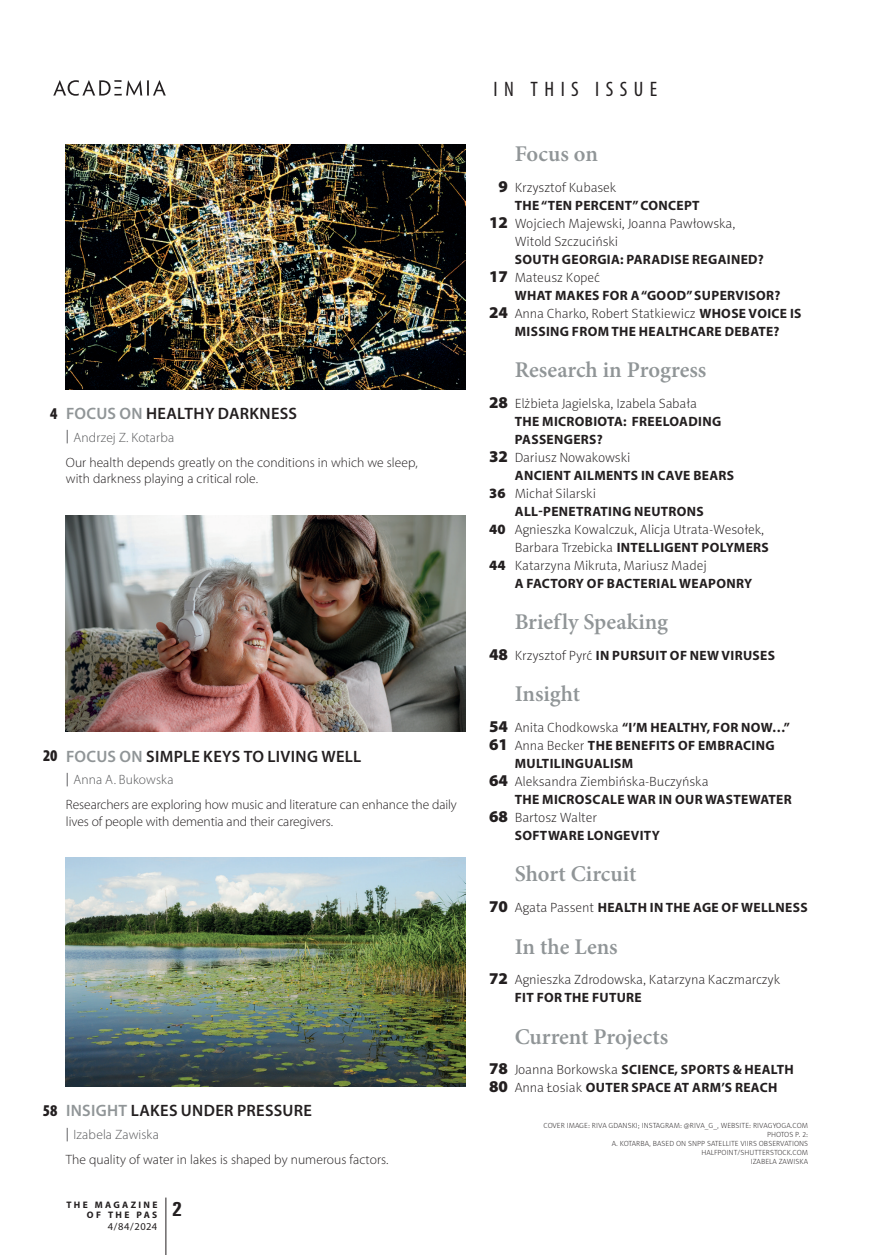
<style>
.page{position:relative;width:872px;height:1255px;background:#fff}
.page>*{position:absolute;margin:0;border:0;box-sizing:border-box;transform-origin:0 0}
.t1{font:600 22.5px "Minion Pro";color:#909597}
.t2{font:condensed 21px "Myriad Pro";letter-spacing:.31em;color:#231f20}
.t3{font:700 condensed 21px "Unitus TEE";color:#231f20}
.t4{font:600 16.5px "Myriad Pro";letter-spacing:.02em;color:#231f20}
.t5{font:900 condensed 16.5px "Berlin Myriad";color:#231f20}
.t6{font:700 13.5px/18px "Myriad Pro";letter-spacing:.025em;color:#231f20}
.t7{font:13.5px/18px "Naomi Sans EFN Thin";color:#231f20}
.t8{font:300 13.5px/25px "Myriad Pro";letter-spacing:.005em;color:#231f20}
.t9{font:10.5px "Myriad Pro";letter-spacing:.045em;color:#231f20}
.t10{font:700 9.45px/10.5px "Myriad Pro";letter-spacing:.245em;color:#231f20;text-align:right}
.t11{font:7.5px/9px "Naomi Sans EFN Thin";letter-spacing:.01em;color:#231f20;text-align:right}
.s1{color:#909597}
.s2{font-weight:400;color:#57585a}
.s3{color:#57585a}
.s4{font-family:"Myriad Pro";font-weight:900;font-size:16.5px;color:#fff}
.s5{font-family:"Myriad Pro";font-weight:900;font-size:16.5px}
.s6{font-family:"Myriad Pro";font-weight:700}
.s7{font-family:"Myriad Pro";font-weight:900;font-size:14.25px}
.s8{font-family:"Naomi Sans EFN Thin";font-weight:400}
.s9{font-weight:900;font-size:16.5px}
</style>
<div class="page">
<hr style="left:166px;top:1197px;width:1px;height:57px;background:#231f20">
<img style="left:66px;top:145px;width:400px;height:244px">
<img style="left:66px;top:515px;width:400px;height:216px">
<img style="left:66px;top:857px;width:400px;height:229px">
<svg style="left:53px;top:80px;width:113px;height:16px"></svg>
<h2 class="t2" style="left:493px;top:76px;width:165px">IN THIS ISSUE</h2>
<p class="t5" style="left:50px;top:404px;width:9px">4</p>
<p class="t4" style="left:66px;top:403px;width:232px"><span class="s1">FOCUS ON</span> HEALTHY DARKNESS</p>
<p class="t8" style="left:66px;top:425px;width:353px"><span class="s2">|</span> <span class="s3">Andrzej Z. Kotarba<br></span>Our health depends greatly on the conditions in which we sleep,</p>
<p class="t8" style="left:66px;top:466px;width:194px">with darkness playing a critical role.</p>
<p class="t5" style="left:43px;top:746px;width:16px">20</p>
<p class="t4" style="left:66px;top:745px;width:297px"><span class="s1">FOCUS ON</span> SIMPLE KEYS TO LIVING WELL</p>
<p class="t8" style="left:66px;top:767px;width:392px"><span class="s2">|</span> <span class="s3">Anna A. Bukowska<br></span>Researchers are exploring how music and literature can enhance the daily</p>
<p class="t8" style="left:66px;top:808px;width:269px">lives of people with dementia and their caregivers.</p>
<p class="t5" style="left:43px;top:1101px;width:16px">58</p>
<p class="t4" style="left:66px;top:1100px;width:247px"><span class="s1">INSIGHT</span> LAKES UNDER PRESSURE</p>
<p class="t8" style="left:66px;top:1121px;width:324px"><span class="s2">|</span> <span class="s3">Izabela Zawiska<br></span>The quality of water in lakes is shaped by numerous factors.</p>
<h1 class="t1" style="left:514px;top:138px;width:85px">Focus on</h1>
<p class="t7" style="left:489px;top:178px;width:129px"><span class="s4">0</span><span class="s5">9</span> Krzysztof Kubasek</p>
<p class="t6" style="left:515px;top:195px;width:186px">THE “TEN PERCENT” CONCEPT</p>
<p class="t7" style="left:514px;top:214px;width:222px;text-indent:-26px"><span class="s5">12</span> Wojciech Majewski, Joanna Pawłowska,<br>Witold Szczuciński</p>
<p class="t6" style="left:515px;top:249px;width:250px">SOUTH GEORGIA: PARADISE REGAINED?</p>
<p class="t7" style="left:489px;top:268px;width:112px"><span class="s5">17</span> Mateusz Kopeć</p>
<p class="t6" style="left:515px;top:285px;width:267px">WHAT MAKES FOR A “GOOD” SUPERVISOR?</p>
<p class="t7" style="left:489px;top:304px;width:314px"><span class="s5">24</span> Anna Charko, Robert Statkiewicz <span class="s6">WHOSE VOICE IS</span></p>
<p class="t6" style="left:515px;top:321px;width:266px">MISSING FROM THE HEALTHCARE DEBATE?</p>
<h1 class="t1" style="left:514px;top:354px;width:193px">Research in Progress</h1>
<p class="t7" style="left:489px;top:394px;width:209px"><span class="s5">28</span> Elżbieta Jagielska, Izabela Sabała</p>
<p class="t6" style="left:515px;top:411px;width:208px">THE MICROBIOTA: FREELOADING<br>PASSENGERS?</p>
<p class="t7" style="left:489px;top:448px;width:143px"><span class="s5">32</span> Dariusz Nowakowski</p>
<p class="t6" style="left:515px;top:465px;width:221px">ANCIENT AILMENTS IN CAVE BEARS</p>
<p class="t7" style="left:489px;top:484px;width:108px"><span class="s7">36</span> Michał Silarski</p>
<p class="t6" style="left:515px;top:501px;width:190px">ALL-PENETRATING NEUTRONS</p>
<p class="t7" style="left:489px;top:520px;width:276px"><span class="s7">40</span> Agnieszka Kowalczuk, Alicja Utrata-Wesołek,</p>
<p class="t6" style="left:514px;top:537px;width:256px"><span class="s8">Barbara Trzebicka</span> INTELLIGENT POLYMERS</p>
<p class="t7" style="left:489px;top:556px;width:219px"><span class="s7">44</span> Katarzyna Mikruta, Mariusz Madej</p>
<p class="t6" style="left:515px;top:573px;width:239px">A FACTORY OF BACTERIAL WEAPONRY</p>
<h1 class="t1" style="left:514px;top:606px;width:155px">Briefly Speaking</h1>
<p class="t6" style="left:489px;top:645px;width:287px"><span class="s9">48</span> <span class="s8">Krzysztof Pyrć</span> IN PURSUIT OF NEW VIRUSES</p>
<h1 class="t1" style="left:514px;top:678px;width:67px">Insight</h1>
<p class="t6" style="left:489px;top:717px;width:302px"><span class="s9">54</span> <span class="s8">Anita Chodkowska</span> “I’M HEALTHY, FOR NOW…”</p>
<p class="t6" style="left:489px;top:735px;width:287px"><span class="s9">61</span> <span class="s8">Anna Becker</span> THE BENEFITS OF EMBRACING</p>
<p class="t6" style="left:515px;top:753px;width:120px">MULTILINGUALISM</p>
<p class="t7" style="left:489px;top:772px;width:221px"><span class="s5">64</span> Aleksandra Ziembińska-Buczyńska</p>
<p class="t6" style="left:515px;top:789px;width:278px">THE MICROSCALE WAR IN OUR WASTEWATER</p>
<p class="t7" style="left:489px;top:808px;width:109px"><span class="s5">68</span> Bartosz Walter</p>
<p class="t6" style="left:515px;top:825px;width:147px">SOFTWARE LONGEVITY</p>
<h1 class="t1" style="left:514px;top:858px;width:123px">Short Circuit</h1>
<p class="t6" style="left:489px;top:897px;width:320px"><span class="s9">70</span> <span class="s8">Agata Passent</span> HEALTH IN THE AGE OF WELLNESS</p>
<h1 class="t1" style="left:514px;top:930px;width:105px">In the Lens</h1>
<p class="t7" style="left:489px;top:970px;width:292px"><span class="s5">72</span> Agnieszka Zdrodowska, Katarzyna Kaczmarczyk</p>
<p class="t6" style="left:515px;top:987px;width:128px">FIT FOR THE FUTURE</p>
<h1 class="t1" style="left:514px;top:1020px;width:155px">Current Projects</h1>
<p class="t6" style="left:489px;top:1059px;width:306px"><span class="s9">78</span> <span class="s8">Joanna Borkowska</span> SCIENCE, SPORTS &amp; HEALTH<br><span class="s9">80</span> <span class="s8">Anna Łosiak</span> OUTER SPACE AT ARM’S REACH</p>
<p class="t11" style="left:543px;top:1121px;width:266px">COVER IMAGE: RIVA GDANSKI; INSTAGRAM: @RIVA_G_, WEBSITE: RIVAGYOGA.COM PHOTOS P. 2:<br>A. KOTARBA, BASED ON SNPP SATELLITE VIIRS OBSERVATIONS HALFPOINT/SHUTTERSTOCK.COM<br>IZABELA ZAWISKA</p>
<p class="t10" style="left:67px;top:1198px;width:92px">THE MAGAZINE<br>OF THE PAS</p>
<p class="t9" style="left:108px;top:1220px;width:51px">4/84/2024</p>
<h2 class="t3" style="left:172px;top:1196px;width:11px">2</h2>
</div>
